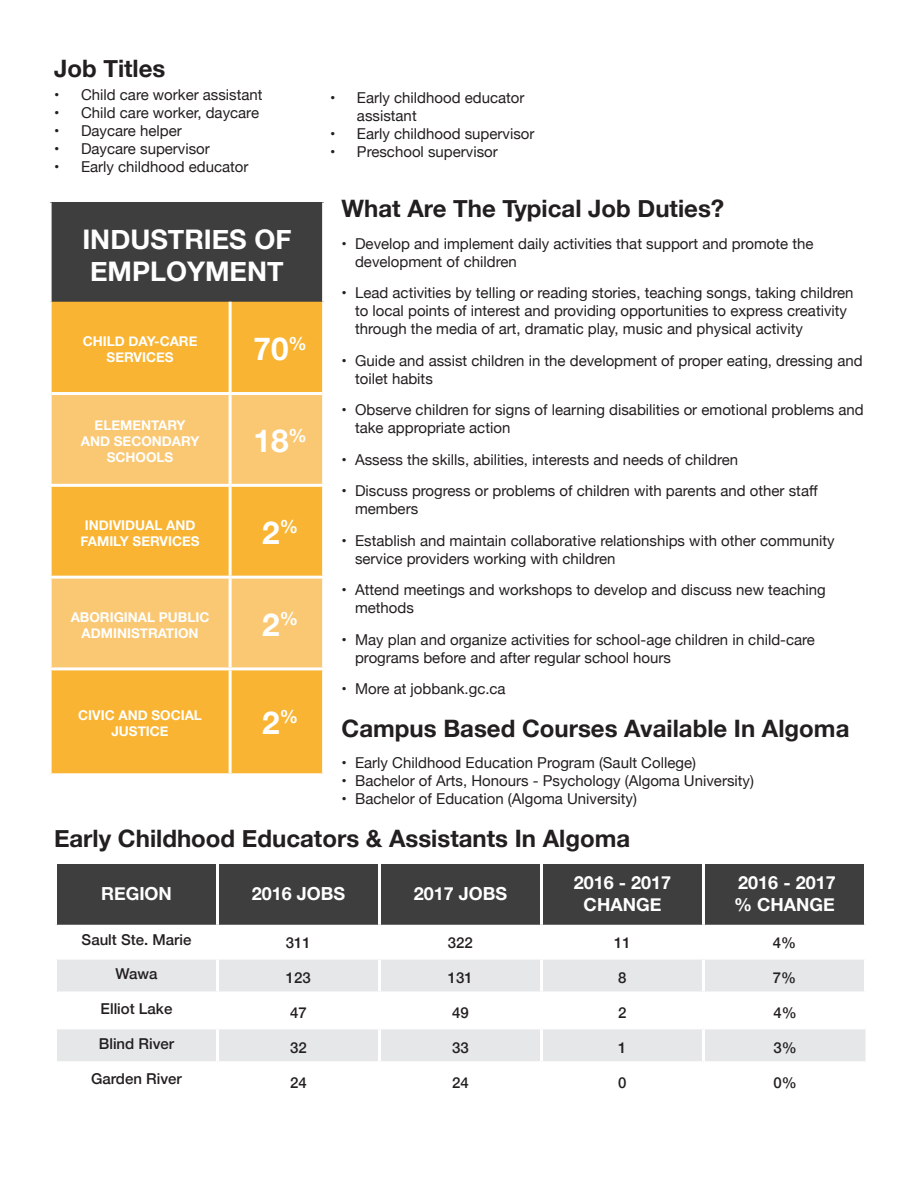
<style>
.page{position:relative;width:918px;height:1188px;background:#fff}
.page>*{position:absolute;margin:0;border:0;box-sizing:border-box;transform-origin:0 0}
.Large_Header{font:700 31.5px "Helvetica Neue";color:#fff}
.Large_Header-2{font:700 27px/32.4px "Helvetica Neue";color:#fff}
.Sub_Header{font:700 24px "Helvetica Neue";color:#231f20}
.Table_Header{font:700 18px "Helvetica Neue";color:#fff}
.t1{font:15px/18px "Helvetica Neue";color:#231f20}
.Table_Body{font:500 15px "Helvetica Neue";color:#231f20}
.Table_Footer{font:700 13.5px/16.2px "Helvetica Neue";color:#fff;text-align:center}
</style>
<div class="page">
<div style="left:50px;top:202px;width:274px;height:100px;background:#3e3e3f"></div>
<div style="left:52px;top:302px;width:270px;height:471px;background:#f8b432"></div>
<svg style="left:52px;top:395px;width:270px;height:272px;background:#f9c15d"></svg>
<hr style="left:229px;top:302px;width:3px;height:90px;background:#fff">
<hr style="left:229px;top:395px;width:3px;height:89px;background:#fff">
<hr style="left:229px;top:487px;width:3px;height:89px;background:#fff">
<hr style="left:229px;top:579px;width:3px;height:88px;background:#fff">
<hr style="left:229px;top:670px;width:3px;height:103px;background:#fff">
<hr style="left:52px;top:392px;width:178px;height:3px;background:#fff">
<hr style="left:230px;top:392px;width:92px;height:3px;background:#fff">
<hr style="left:322px;top:202px;width:3px;height:100px;background:#fff">
<hr style="left:49px;top:202px;width:3px;height:100px;background:#fff">
<hr style="left:49px;top:484px;width:181px;height:3px;background:#fff">
<hr style="left:230px;top:484px;width:95px;height:3px;background:#fff">
<hr style="left:49px;top:576px;width:181px;height:3px;background:#fff">
<hr style="left:230px;top:576px;width:95px;height:3px;background:#fff">
<hr style="left:49px;top:667px;width:181px;height:3px;background:#fff">
<hr style="left:230px;top:667px;width:95px;height:3px;background:#fff">
<div style="left:57px;top:864px;width:807px;height:61px;background:#3e3e3f"></div>
<svg style="left:57px;top:960px;width:809px;height:101px;fill:#e6e7e9"></svg>
<hr style="left:378px;top:864px;width:3px;height:61px;background:#fff">
<hr style="left:540px;top:864px;width:3px;height:61px;background:#fff">
<hr style="left:216px;top:864px;width:3px;height:61px;background:#fff">
<hr style="left:702px;top:864px;width:3px;height:61px;background:#fff">
<hr style="left:218px;top:1026px;width:162px;height:3px;background:#fff">
<hr style="left:378px;top:960px;width:3px;height:31px;background:#fff">
<hr style="left:702px;top:1029px;width:3px;height:32px;background:#fff">
<hr style="left:702px;top:994px;width:3px;height:32px;background:#fff">
<hr style="left:542px;top:1026px;width:162px;height:3px;background:#fff">
<hr style="left:704px;top:1026px;width:162px;height:3px;background:#fff">
<hr style="left:218px;top:991px;width:162px;height:3px;background:#fff">
<hr style="left:216px;top:994px;width:3px;height:32px;background:#fff">
<hr style="left:380px;top:991px;width:162px;height:3px;background:#fff">
<hr style="left:378px;top:994px;width:3px;height:32px;background:#fff">
<hr style="left:540px;top:994px;width:3px;height:32px;background:#fff">
<hr style="left:540px;top:960px;width:3px;height:31px;background:#fff">
<hr style="left:702px;top:960px;width:3px;height:31px;background:#fff">
<hr style="left:542px;top:991px;width:162px;height:3px;background:#fff">
<hr style="left:704px;top:991px;width:163px;height:3px;background:#fff">
<hr style="left:864px;top:960px;width:3px;height:31px;background:#fff">
<hr style="left:380px;top:1026px;width:162px;height:3px;background:#fff">
<hr style="left:54px;top:1026px;width:164px;height:3px;background:#fff">
<hr style="left:216px;top:960px;width:3px;height:31px;background:#fff">
<hr style="left:54px;top:991px;width:164px;height:3px;background:#fff">
<hr style="left:216px;top:1029px;width:3px;height:32px;background:#fff">
<hr style="left:378px;top:1029px;width:3px;height:32px;background:#fff">
<hr style="left:540px;top:1029px;width:3px;height:32px;background:#fff">
<p class="Sub_Header" style="left:54px;top:50px;width:113px">Job Titles</p>
<p class="t1" style="left:54px;top:86px;width:210px">• Child care worker assistant</p>
<p class="t1" style="left:54px;top:104px;width:207px">• Child care worker, daycare</p>
<p class="t1" style="left:54px;top:122px;width:129px">• Daycare helper</p>
<p class="t1" style="left:54px;top:140px;width:157px">• Daycare supervisor</p>
<p class="t1" style="left:54px;top:158px;width:196px">• Early childhood educator</p>
<p class="Large_Header-2" style="left:82px;top:224px;width:211px">INDUSTRIES OF<br>EMPLOYMENT</p>
<p class="Table_Footer" style="left:83px;top:334px;width:116px">CHILD DAY-CARE<br>SERVICES</p>
<p class="Large_Header" style="left:254px;top:324px;width:55px">70<sup>%</sup></p>
<p class="Table_Footer" style="left:81px;top:417px;width:120px">ELEMENTARY<br>AND SECONDARY<br>SCHOOLS</p>
<p class="Large_Header" style="left:254px;top:416px;width:55px">18<sup>%</sup></p>
<p class="Table_Footer" style="left:81px;top:517px;width:121px">INDIVIDUAL AND<br>FAMILY SERVICES</p>
<p class="Large_Header" style="left:262px;top:508px;width:37px">2<sup>%</sup></p>
<p class="Table_Footer" style="left:71px;top:609px;width:140px">ABORIGINAL PUBLIC<br>ADMINISTRATION</p>
<p class="Large_Header" style="left:262px;top:600px;width:37px">2<sup>%</sup></p>
<p class="t1" style="left:357px;top:89px;width:169px;text-indent:-27px">• Early childhood educator assistant</p>
<p class="t1" style="left:330px;top:125px;width:206px">• Early childhood supervisor</p>
<p class="t1" style="left:330px;top:143px;width:169px">• Preschool supervisor</p>
<p class="Sub_Header" style="left:342px;top:190px;width:384px">What Are The Typical Job Duties?</p>
<p class="t1" style="left:355px;top:235px;width:460px;text-indent:-14px">• Develop and implement daily activities that support and promote the development of children</p>
<p class="t1" style="left:355px;top:285px;width:500px;text-indent:-14px">• Lead activities by telling or reading stories, teaching songs, taking children to local points of interest and providing opportunities to express creativity through the media of art, dramatic play, music and physical activity</p>
<p class="t1" style="left:355px;top:352px;width:509px;text-indent:-14px">• Guide and assist children in the development of proper eating, dressing and toilet habits</p>
<p class="t1" style="left:355px;top:402px;width:510px;text-indent:-14px">• Observe children for signs of learning disabilities or emotional problems and take appropriate action</p>
<p class="t1" style="left:342px;top:451px;width:398px">• Assess the skills, abilities, interests and needs of children</p>
<p class="t1" style="left:355px;top:483px;width:464px;text-indent:-14px">• Discuss progress or problems of children with parents and other staff members</p>
<p class="t1" style="left:355px;top:532px;width:481px;text-indent:-14px">• Establish and maintain collaborative relationships with other community service providers working with children</p>
<p class="t1" style="left:355px;top:582px;width:472px;text-indent:-14px">• Attend meetings and workshops to develop and discuss new teaching methods</p>
<p class="t1" style="left:355px;top:631px;width:461px;text-indent:-14px">• May plan and organize activities for school-age children in child-care programs before and after regular school hours</p>
<p class="t1" style="left:342px;top:681px;width:166px">• More at jobbank.gc.ca</p>
<p class="Table_Footer" style="left:78px;top:707px;width:125px">CIVIC AND SOCIAL<br>JUSTICE</p>
<p class="Large_Header" style="left:262px;top:698px;width:37px">2<sup>%</sup></p>
<p class="Sub_Header" style="left:342px;top:710px;width:509px">Campus Based Courses Available In Algoma</p>
<p class="t1" style="left:342px;top:755px;width:356px">• Early Childhood Education Program (Sault College)</p>
<p class="t1" style="left:342px;top:773px;width:414px">• Bachelor of Arts, Honours - Psychology (Algoma University)</p>
<p class="t1" style="left:342px;top:791px;width:297px">• Bachelor of Education (Algoma University)</p>
<p class="Sub_Header" style="left:54px;top:820px;width:578px">Early Childhood Educators &amp; Assistants In Algoma</p>
<p class="Table_Header" style="left:101px;top:879px;width:72px">REGION</p>
<p class="Table_Header" style="left:252px;top:879px;width:95px">2016 JOBS</p>
<p class="Table_Header" style="left:414px;top:879px;width:95px">2017 JOBS</p>
<p class="Table_Header" style="left:574px;top:868px;width:99px">2016 - 2017</p>
<p class="Table_Header" style="left:584px;top:890px;width:79px">CHANGE</p>
<p class="Table_Header" style="left:738px;top:868px;width:99px">2016 - 2017</p>
<p class="Table_Header" style="left:734px;top:890px;width:102px">% CHANGE</p>
<p class="Table_Body" style="left:82px;top:927px;width:111px">Sault Ste. Marie</p>
<p class="Table_Body" style="left:286px;top:931px;width:27px">311</p>
<p class="Table_Body" style="left:448px;top:931px;width:27px">322</p>
<p class="Table_Body" style="left:614px;top:931px;width:18px">11</p>
<p class="Table_Body" style="left:773px;top:931px;width:25px">4%</p>
<p class="Table_Body" style="left:116px;top:962px;width:43px">Wawa</p>
<p class="Table_Body" style="left:286px;top:965px;width:27px">123</p>
<p class="Table_Body" style="left:448px;top:965px;width:27px">131</p>
<p class="Table_Body" style="left:618px;top:965px;width:10px">8</p>
<p class="Table_Body" style="left:773px;top:965px;width:25px">7%</p>
<p class="Table_Body" style="left:101px;top:997px;width:73px">Elliot Lake</p>
<p class="Table_Body" style="left:290px;top:1000px;width:18px">47</p>
<p class="Table_Body" style="left:452px;top:1000px;width:18px">49</p>
<p class="Table_Body" style="left:618px;top:1000px;width:10px">2</p>
<p class="Table_Body" style="left:774px;top:1000px;width:25px">4%</p>
<p class="Table_Body" style="left:99px;top:1032px;width:77px">Blind River</p>
<p class="Table_Body" style="left:290px;top:1035px;width:18px">32</p>
<p class="Table_Body" style="left:452px;top:1035px;width:18px">33</p>
<p class="Table_Body" style="left:618px;top:1035px;width:10px">1</p>
<p class="Table_Body" style="left:774px;top:1035px;width:25px">3%</p>
<p class="Table_Body" style="left:91px;top:1067px;width:92px">Garden River</p>
<p class="Table_Body" style="left:290px;top:1071px;width:18px">24</p>
<p class="Table_Body" style="left:452px;top:1071px;width:18px">24</p>
<p class="Table_Body" style="left:618px;top:1071px;width:10px">0</p>
<p class="Table_Body" style="left:774px;top:1071px;width:25px">0%</p>
</div>
